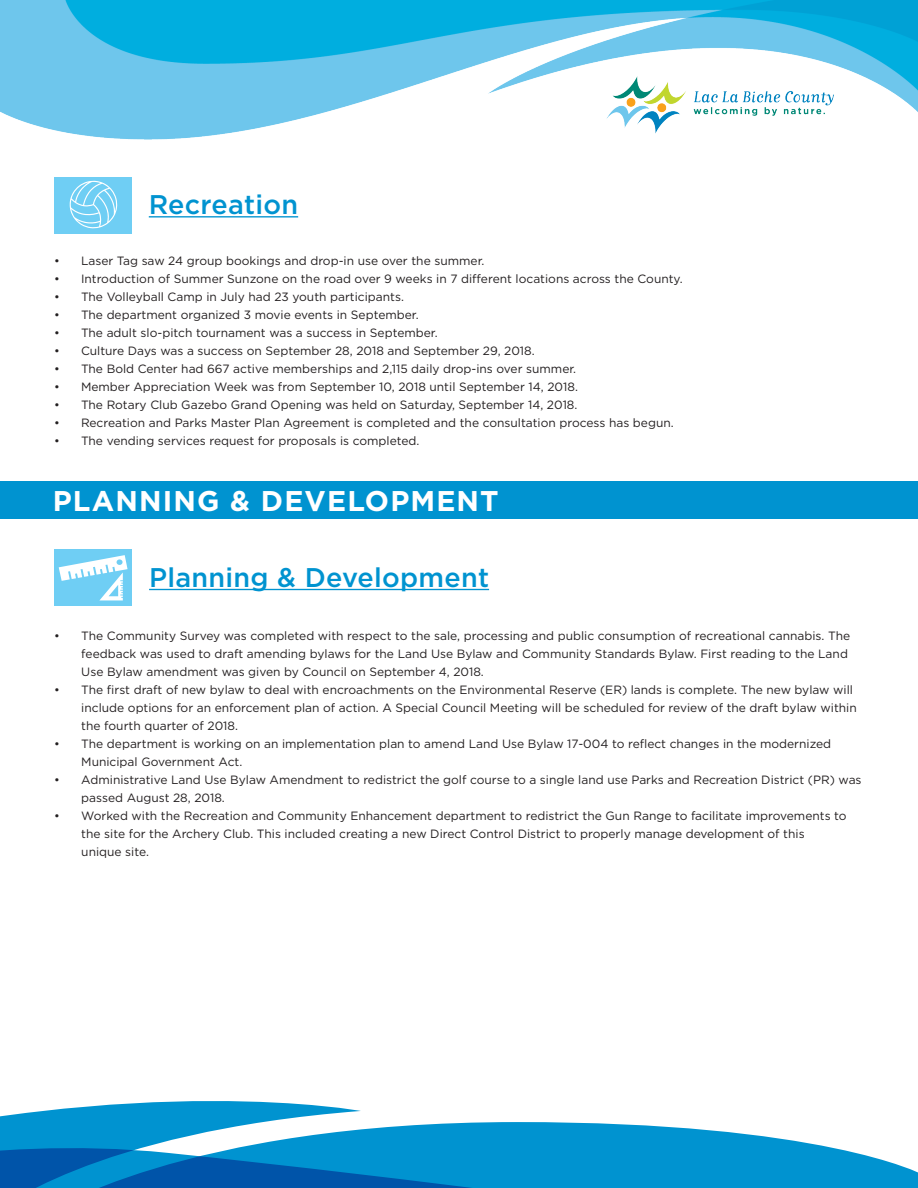
<style>
.page{position:relative;width:918px;height:1188px;background:#fff}
.page>*{position:absolute;margin:0;border:0;box-sizing:border-box;transform-origin:0 0}
.t1{font:700 28.5px "Gotham";letter-spacing:.04em;color:#fff}
.t2{font:500 27px "Gotham";letter-spacing:.01em;color:#0093d0}
.t3{font:12px/18px "Gotham";color:#231f20}
</style>
<div class="page">
<img style="left:0;top:0;width:918px;height:140px">
<svg style="left:0;top:1101px;width:361px;height:87px"></svg>
<svg style="left:43px;top:1122px;width:875px;height:66px;fill:#0093d0"></svg>
<div style="left:54px;top:177px;width:78px;height:57px;background:#6fcef4"></div>
<svg style="left:70px;top:181px;width:47px;height:48px"></svg>
<hr style="left:149px;top:216px;width:149px;height:1px;background:#0093d0">
<div style="left:0;top:481px;width:918px;height:38px;background:#0093d0"></div>
<div style="left:54px;top:549px;width:78px;height:57px;background:#6fcef4"></div>
<svg style="left:59px;top:555px;width:69px;height:45px"></svg>
<hr style="left:149px;top:589px;width:340px;height:1px;background:#0093d0">
<p class="t2" style="left:149px;top:187px;width:151px">Recreation</p>
<p class="t3" style="left:54px;top:251px;width:432px">• Laser Tag saw 24 group bookings and drop-in use over the summer.</p>
<p class="t3" style="left:54px;top:269px;width:630px">• Introduction of Summer Sunzone on the road over 9 weeks in 7 different locations across the County.</p>
<p class="t3" style="left:54px;top:287px;width:352px">• The Volleyball Camp in July had 23 youth participants.</p>
<p class="t3" style="left:54px;top:305px;width:366px">• The department organized 3 movie events in September.</p>
<p class="t3" style="left:54px;top:323px;width:385px">• The adult slo-pitch tournament was a success in September.</p>
<p class="t3" style="left:54px;top:341px;width:482px">• Culture Days was a success on September 28, 2018 and September 29, 2018.</p>
<p class="t3" style="left:54px;top:359px;width:524px">• The Bold Center had 667 active memberships and 2,115 daily drop-ins over summer.</p>
<p class="t3" style="left:54px;top:377px;width:525px">• Member Appreciation Week was from September 10, 2018 until September 14, 2018.</p>
<p class="t3" style="left:54px;top:395px;width:525px">• The Rotary Club Gazebo Grand Opening was held on Saturday, September 14, 2018.</p>
<p class="t3" style="left:54px;top:413px;width:621px">• Recreation and Parks Master Plan Agreement is completed and the consultation process has begun.</p>
<p class="t3" style="left:54px;top:431px;width:367px">• The vending services request for proposals is completed.</p>
<p class="t1" style="left:53px;top:482px;width:447px">PLANNING &amp; DEVELOPMENT</p>
<p class="t2" style="left:149px;top:560px;width:342px">Planning &amp; Development</p>
<p class="t3" style="left:81px;top:626px;width:770px;text-indent:-27px">• The Community Survey was completed with respect to the sale, processing and public consumption of recreational cannabis. The feedback was used to draft amending bylaws for the Land Use Bylaw and Community Standards Bylaw. First reading to the Land<br>Use Bylaw amendment was given by Council on September 4, 2018.</p>
<p class="t3" style="left:81px;top:680px;width:777px;text-indent:-27px">• The first draft of new bylaw to deal with encroachments on the Environmental Reserve (ER) lands is complete. The new bylaw will include options for an enforcement plan of action. A Special Council Meeting will be scheduled for review of the draft bylaw within the fourth quarter of 2018.</p>
<p class="t3" style="left:81px;top:734px;width:752px;text-indent:-27px">• The department is working on an implementation plan to amend Land Use Bylaw 17-004 to reflect changes in the modernized<br>Municipal Government Act.</p>
<p class="t3" style="left:81px;top:770px;width:782px;text-indent:-27px">• Administrative Land Use Bylaw Amendment to redistrict the golf course to a single land use Parks and Recreation District (PR) was passed August 28, 2018.</p>
<p class="t3" style="left:81px;top:806px;width:767px;text-indent:-27px">• Worked with the Recreation and Community Enhancement department to redistrict the Gun Range to facilitate improvements to the site for the Archery Club. This included creating a new Direct Control District to properly manage development of this unique site.</p>
</div>
